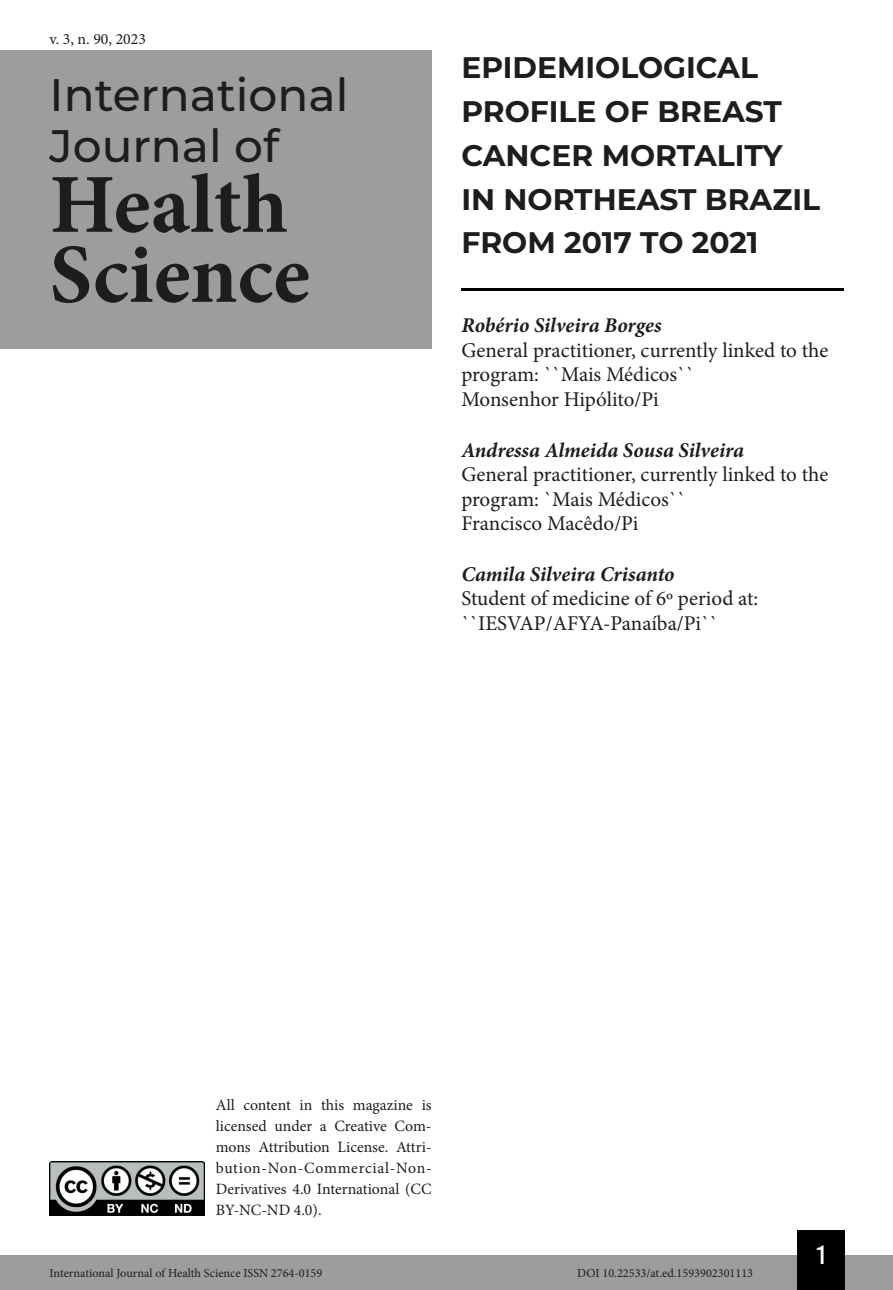
<style>
.page{position:relative;width:893px;height:1290px;background:#fff}
.page>*{position:absolute;margin:0;border:0;box-sizing:border-box;transform-origin:0 0}
.t1{font:700 84px/70px "Minion Pro";color:#1d1d1b}
.t2{font:500 45.5px/50.8px "Montserrat";color:#1d1d1b}
.t3{font:700 29.75px/43.8px "Montserrat";color:#1d1d1b}
.t4{font:26.25px "Bebas Kai";color:#fff}
.t5{font:21px/24.5px "Minion Pro";color:#1d1d1b}
.t6{font:italic 700 21px "Minion Pro";color:#1d1d1b}
.t7{font:15.75px/21px "Minion Pro";color:#1d1d1b;text-align:justify}
.t8{font:12.25px "Minion Pro";color:#1d1d1b}
</style>
<div class="page">
<div style="left:0;top:1255px;width:893px;height:35px;background:#9d9d9d"></div>
<div style="left:797px;top:1230px;width:48px;height:60px;background:#000"></div>
<img style="left:50px;top:1161px;width:154px;height:54px">
<div style="left:0;top:50px;width:432px;height:298px;background:#9d9d9d"></div>
<hr style="left:461px;top:288px;width:382px;height:2px;background:#000">
<p class="t7" style="left:50px;top:28px;width:98px">v. 3, n. 90, 2023</p>
<h2 class="t2" style="left:50px;top:68px;width:300px">International<br>Journal of</h2>
<h1 class="t1" style="left:50px;top:169px;width:262px">Health<br>Science</h1>
<h3 class="t3" style="left:461px;top:44px;width:360px">EPIDEMIOLOGICAL<br>PROFILE OF BREAST<br>CANCER MORTALITY<br>IN NORTHEAST BRAZIL<br>FROM 2017 TO 2021</h3>
<p class="t6" style="left:461px;top:310px;width:202px">Robério Silveira Borges</p>
<p class="t5" style="left:461px;top:338px;width:368px">General practitioner, currently linked to the program: ``Mais Médicos``<br>Monsenhor Hipólito/Pi</p>
<p class="t6" style="left:461px;top:435px;width:284px">Andressa Almeida Sousa Silveira</p>
<p class="t5" style="left:461px;top:462px;width:368px">General practitioner, currently linked to the program: `Mais Médicos``<br>Francisco Macêdo/Pi</p>
<p class="t6" style="left:461px;top:559px;width:215px">Camila Silveira Crisanto</p>
<p class="t5" style="left:461px;top:586px;width:298px">Student of medicine of 6º period at: ``IESVAP/AFYA-Panaíba/Pi``</p>
<p class="t7" style="left:216px;top:1095px;width:217px">All content in this magazine is licensed under a Creative Com&shy;mons Attribution License. Attri&shy;bution-Non-Commercial-Non-Derivatives 4.0 International (CC BY-NC-ND 4.0).</p>
<p class="t4" style="left:817px;top:1241px;width:10px">1</p>
<p class="t8" style="left:50px;top:1265px;width:274px">International Journal of Health Science ISSN 2764-0159</p>
<p class="t8" style="left:577px;top:1265px;width:177px">DOI 10.22533/at.ed.1593902301113</p>
</div>
